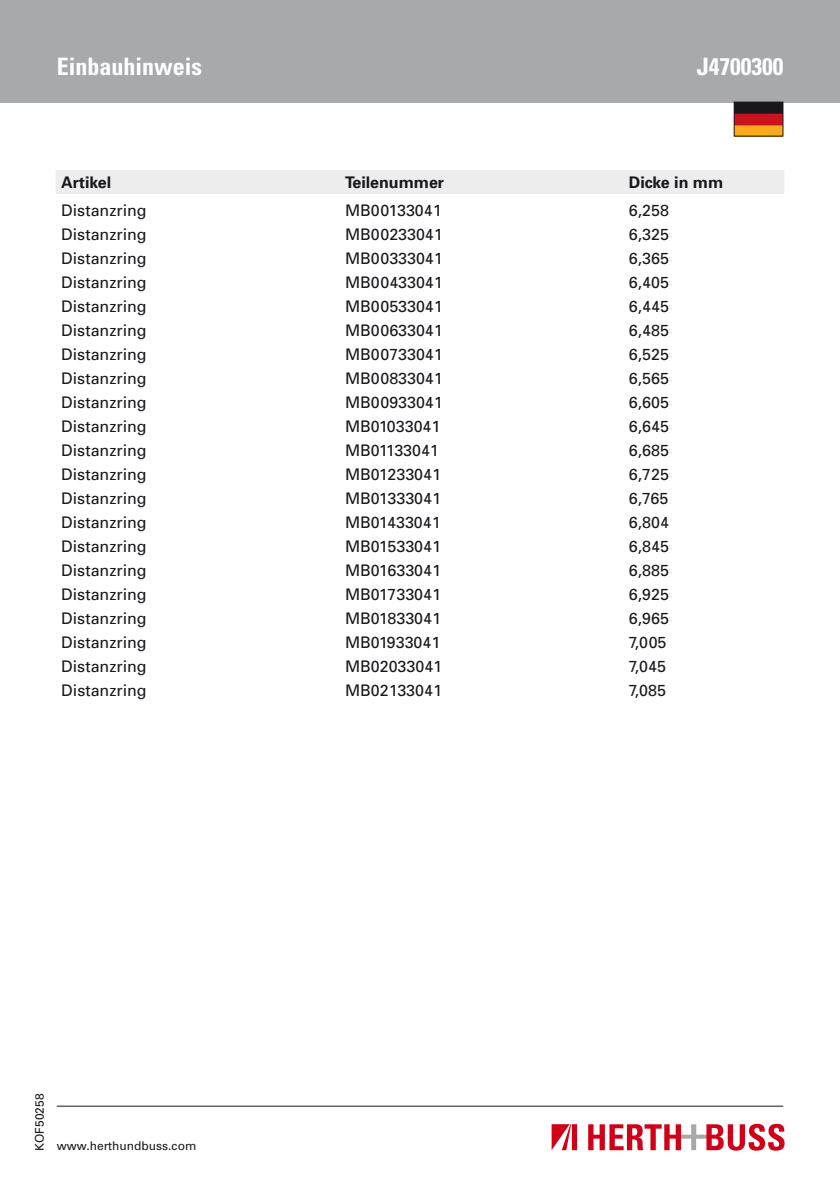
<style>
.page{position:relative;width:840px;height:1191px;background:#fff}
.page>*{position:absolute;margin:0;border:0;box-sizing:border-box;transform-origin:0 0}
.t1{font:700 condensed 24px "Univers";color:#fff}
.t2{font:16px "Univers";color:#1a171c}
.t3{font:700 16px "Univers";color:#1a171c}
.t4{font:12px "Univers";color:#1a171c}
</style>
<div class="page">
<div style="left:0;top:0;width:839px;height:102px;background:#a7a9ab"></div>
<hr style="left:57px;top:1105px;width:725px;height:1px;background:#1a171c">
<img style="left:735px;top:104px;width:45px;height:30px">
<div style="left:733px;top:102px;width:49px;height:34px;border:1px solid #1a171c"></div>
<img style="left:551px;top:1123px;width:234px;height:28px">
<div style="left:56px;top:170px;width:727px;height:24px;background:#ededee"></div>
<h1 class="t1" style="left:57px;top:52px;width:147px">Einbauhinweis</h1>
<h1 class="t1" style="left:696px;top:52px;width:88px">J4700300</h1>
<p class="t3" style="left:61px;top:172px;width:51px">Artikel</p>
<p class="t3" style="left:345px;top:172px;width:100px">Teilenummer</p>
<p class="t3" style="left:628px;top:172px;width:96px">Dicke in mm</p>
<p class="t2" style="left:61px;top:200px;width:87px">Distanzring</p>
<p class="t2" style="left:345px;top:200px;width:98px">MB00133041</p>
<p class="t2" style="left:628px;top:200px;width:42px">6,258</p>
<p class="t2" style="left:61px;top:224px;width:87px">Distanzring</p>
<p class="t2" style="left:345px;top:224px;width:99px">MB00233041</p>
<p class="t2" style="left:628px;top:224px;width:42px">6,325</p>
<p class="t2" style="left:61px;top:248px;width:87px">Distanzring</p>
<p class="t2" style="left:345px;top:248px;width:99px">MB00333041</p>
<p class="t2" style="left:628px;top:248px;width:42px">6,365</p>
<p class="t2" style="left:61px;top:272px;width:87px">Distanzring</p>
<p class="t2" style="left:345px;top:272px;width:99px">MB00433041</p>
<p class="t2" style="left:628px;top:272px;width:42px">6,405</p>
<p class="t2" style="left:61px;top:296px;width:87px">Distanzring</p>
<p class="t2" style="left:345px;top:296px;width:99px">MB00533041</p>
<p class="t2" style="left:628px;top:296px;width:42px">6,445</p>
<p class="t2" style="left:61px;top:320px;width:87px">Distanzring</p>
<p class="t2" style="left:345px;top:320px;width:99px">MB00633041</p>
<p class="t2" style="left:628px;top:320px;width:42px">6,485</p>
<p class="t2" style="left:61px;top:344px;width:87px">Distanzring</p>
<p class="t2" style="left:345px;top:344px;width:99px">MB00733041</p>
<p class="t2" style="left:628px;top:344px;width:42px">6,525</p>
<p class="t2" style="left:61px;top:368px;width:87px">Distanzring</p>
<p class="t2" style="left:345px;top:368px;width:99px">MB00833041</p>
<p class="t2" style="left:628px;top:368px;width:42px">6,565</p>
<p class="t2" style="left:61px;top:392px;width:87px">Distanzring</p>
<p class="t2" style="left:345px;top:392px;width:99px">MB00933041</p>
<p class="t2" style="left:628px;top:392px;width:42px">6,605</p>
<p class="t2" style="left:61px;top:416px;width:87px">Distanzring</p>
<p class="t2" style="left:345px;top:416px;width:97px">MB01033041</p>
<p class="t2" style="left:628px;top:416px;width:42px">6,645</p>
<p class="t2" style="left:61px;top:440px;width:87px">Distanzring</p>
<p class="t2" style="left:345px;top:440px;width:95px">MB01133041</p>
<p class="t2" style="left:628px;top:440px;width:42px">6,685</p>
<p class="t2" style="left:61px;top:464px;width:87px">Distanzring</p>
<p class="t2" style="left:345px;top:464px;width:97px">MB01233041</p>
<p class="t2" style="left:628px;top:464px;width:42px">6,725</p>
<p class="t2" style="left:61px;top:488px;width:87px">Distanzring</p>
<p class="t2" style="left:345px;top:488px;width:97px">MB01333041</p>
<p class="t2" style="left:628px;top:488px;width:41px">6,765</p>
<p class="t2" style="left:61px;top:512px;width:87px">Distanzring</p>
<p class="t2" style="left:345px;top:512px;width:97px">MB01433041</p>
<p class="t2" style="left:628px;top:512px;width:42px">6,804</p>
<p class="t2" style="left:61px;top:536px;width:87px">Distanzring</p>
<p class="t2" style="left:345px;top:536px;width:97px">MB01533041</p>
<p class="t2" style="left:628px;top:536px;width:42px">6,845</p>
<p class="t2" style="left:61px;top:560px;width:87px">Distanzring</p>
<p class="t2" style="left:345px;top:560px;width:97px">MB01633041</p>
<p class="t2" style="left:628px;top:560px;width:42px">6,885</p>
<p class="t2" style="left:61px;top:584px;width:87px">Distanzring</p>
<p class="t2" style="left:345px;top:584px;width:97px">MB01733041</p>
<p class="t2" style="left:628px;top:584px;width:42px">6,925</p>
<p class="t2" style="left:61px;top:608px;width:87px">Distanzring</p>
<p class="t2" style="left:345px;top:608px;width:97px">MB01833041</p>
<p class="t2" style="left:628px;top:608px;width:42px">6,965</p>
<p class="t2" style="left:61px;top:632px;width:87px">Distanzring</p>
<p class="t2" style="left:345px;top:632px;width:97px">MB01933041</p>
<p class="t2" style="left:628px;top:632px;width:39px">7,005</p>
<p class="t2" style="left:61px;top:656px;width:87px">Distanzring</p>
<p class="t2" style="left:345px;top:656px;width:98px">MB02033041</p>
<p class="t2" style="left:628px;top:656px;width:38px">7,045</p>
<p class="t2" style="left:61px;top:680px;width:87px">Distanzring</p>
<p class="t2" style="left:345px;top:680px;width:98px">MB02133041</p>
<p class="t2" style="left:628px;top:680px;width:38px">7,085</p>
<p class="t4" style="left:32px;top:1150px;width:59px;rotate:-90deg">KOF50258</p>
<p class="t4" style="left:57px;top:1137px;width:141px">www.herthundbuss.com</p>
</div>
